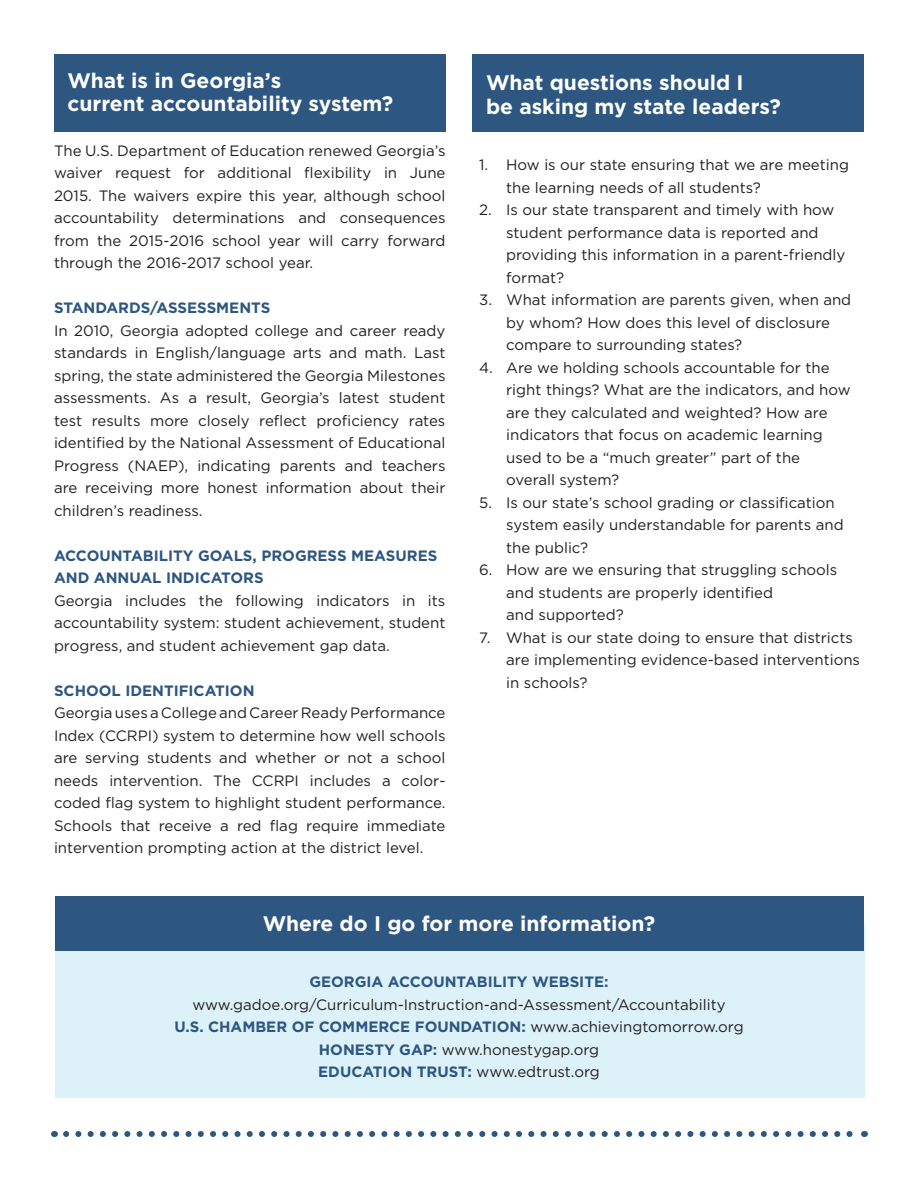
<style>
.page{position:relative;width:918px;height:1188px;background:#fff}
.page>*{position:absolute;margin:0;border:0;box-sizing:border-box;transform-origin:0 0}
.t1{font:700 21px/22.5px "Gotham";color:#fff}
.t2{font:15px/22.5px "Gotham";color:#231f20}
.t3{font:700 15px/22.5px "Gotham";color:#2d5681}
.s1{font-weight:400;color:#231f20}
.s2{font-weight:700;color:#2d5681}
</style>
<div class="page">
<div style="left:56px;top:924px;width:810px;height:173px;background:#ddf1f9"></div>
<div style="left:472px;top:54px;width:392px;height:78px;background:#2d5681"></div>
<div style="left:54px;top:54px;width:392px;height:78px;background:#2d5681"></div>
<svg style="left:66px;top:1131px;width:787px;height:6px"></svg>
<div style="left:56px;top:896px;width:808px;height:55px;background:#2d5681"></div>
<h1 class="t1" style="left:68px;top:70px;width:327px">What is in Georgia’s<br>current accountability system?</h1>
<p class="t2" style="left:54px;top:139px;width:393px;text-align:justify">The U.S. Department of Education renewed Georgia’s waiver request for additional flexibility in June 2015. The waivers expire this year, although school accountability determinations and consequences from the 2015-2016 school year will carry forward through the 2016-2017 school year.</p>
<p class="t3" style="left:54px;top:297px;width:218px">STANDARDS/ASSESSMENTS</p>
<p class="t2" style="left:54px;top:319px;width:393px;text-align:justify">In 2010, Georgia adopted college and career ready standards in English/language arts and math. Last spring, the state administered the Georgia Milestones assessments. As a result, Georgia’s latest student test results more closely reflect proficiency rates identified by the National Assessment of Educational Progress (NAEP), indicating parents and teachers are receiving more honest information about their children’s readiness.</p>
<p class="t3" style="left:54px;top:544px;width:385px">ACCOUNTABILITY GOALS, PROGRESS MEASURES<br>AND ANNUAL INDICATORS</p>
<p class="t2" style="left:54px;top:589px;width:393px;text-align:justify">Georgia includes the following indicators in its accountability system: student achievement, student progress, and student achievement gap data.</p>
<p class="t3" style="left:54px;top:679px;width:202px">SCHOOL IDENTIFICATION</p>
<p class="t2" style="left:54px;top:702px;width:393px;text-align:justify">Georgia uses a College and Career Ready Performance Index (CCRPI) system to determine how well schools are serving students and whether or not a school needs intervention. The CCRPI includes a color&shy;coded flag system to highlight student performance.<br>Schools that receive a red flag require immediate intervention prompting action at the district level.</p>
<p class="t1" style="left:486px;top:70px;width:296px;line-height:24px">What questions should I<br>be asking my state leaders?</p>
<p class="t2" style="left:506px;top:153px;width:344px;text-indent:-27px">1. How is our state ensuring that we are meeting the learning needs of all students?</p>
<p class="t2" style="left:506px;top:198px;width:341px;text-indent:-27px">2. Is our state transparent and timely with how student performance data is reported and providing this information in a parent-friendly format?</p>
<p class="t2" style="left:506px;top:288px;width:347px;text-indent:-27px">3. What information are parents given, when and by whom? How does this level of disclosure compare to surrounding states?</p>
<p class="t2" style="left:506px;top:356px;width:346px;text-indent:-27px">4. Are we holding schools accountable for the right things? What are the indicators, and how are they calculated and weighted? How are indicators that focus on academic learning used to be a “much greater” part of the overall system?</p>
<p class="t2" style="left:506px;top:491px;width:339px;text-indent:-27px">5. Is our state’s school grading or classification system easily understandable for parents and the public?</p>
<p class="t2" style="left:506px;top:558px;width:333px;text-indent:-27px">6. How are we ensuring that struggling schools and students are properly identified<br>and supported?</p>
<p class="t2" style="left:506px;top:626px;width:355px;text-indent:-27px">7. What is our state doing to ensure that districts are implementing evidence-based interventions in schools?</p>
<p class="t1" style="left:263px;top:912px;width:394px">Where do I go for more information?</p>
<p class="t3" style="left:309px;top:971px;width:301px">GEORGIA ACCOUNTABILITY WEBSITE:</p>
<p class="t2" style="left:192px;top:993px;width:535px">www.gadoe.org/Curriculum-Instruction-and-Assessment/Accountability</p>
<p class="t3" style="left:174px;top:1016px;width:571px">U.S. CHAMBER OF COMMERCE FOUNDATION: <span class="s1">www.achievingtomorrow.org</span></p>
<p class="t2" style="left:319px;top:1038px;width:282px"><span class="s2">HONESTY GAP:</span> www.honestygap.org</p>
<p class="t3" style="left:318px;top:1061px;width:283px">EDUCATION TRUST: <span class="s1">www.edtrust.org</span></p>
</div>
